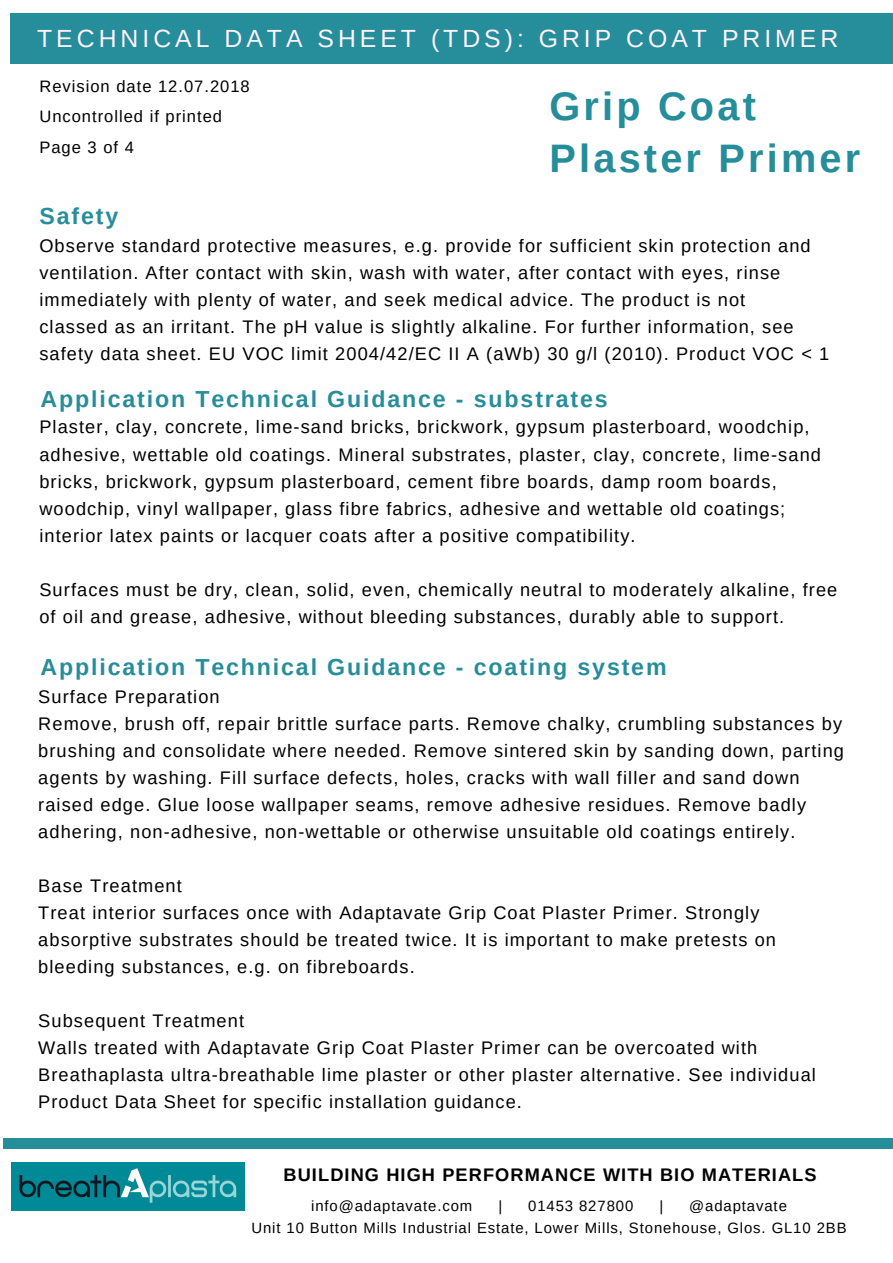
<style>
.page{position:relative;width:893px;height:1263px;background:#fff}
.page>*{position:absolute;margin:0;border:0;box-sizing:border-box;transform-origin:0 0}
.t1{font:700 39.75px/51.8px "Arimo";letter-spacing:.08em;color:#268d9a}
.t2{font:24.9px "Arimo";letter-spacing:.16em;color:#fff1fa}
.t3{font:700 23.25px "Arimo";letter-spacing:.08em;color:#268d9a}
.t4{font:18.15px/27px "Arimo";letter-spacing:.06em;color:#000}
.t5{font:700 18.15px "Arimo";letter-spacing:.06em;color:#000}
.t6{font:16.5px/30.5px "Arimo";letter-spacing:.06em;color:#000}
.t7{font:14.85px "Arimo";letter-spacing:.06em;color:#000}
</style>
<div class="page">
<div style="left:10px;top:14px;width:883px;height:50px;background:#268d9a"></div>
<div style="left:3px;top:1138px;width:890px;height:10px;background:#268d9a"></div>
<img style="left:11px;top:1162px;width:233px;height:48px">
<h2 class="t2" style="left:37px;top:24px;width:803px">TECHNICAL DATA SHEET (TDS): GRIP COAT PRIMER</h2>
<p class="t6" style="left:39px;top:71px;width:212px">Revision date 12.07.2018<br>Uncontrolled if printed<br>Page 3 of 4</p>
<h1 class="t1" style="left:549px;top:80px;width:312px">Grip Coat<br>Plaster Primer</h1>
<p class="t3" style="left:39px;top:203px;width:80px">Safety</p>
<p class="t4" style="left:39px;top:232px;width:791px">Observe standard protective measures, e.g. provide for sufficient skin protection and ventilation. After contact with skin, wash with water, after contact with eyes, rinse immediately with plenty of water, and seek medical advice. The product is not<br>classed as an irritant. The pH value is slightly alkaline. For further information, see safety data sheet. EU VOC limit 2004/42/EC II A (aWb) 30 g/l (2010). Product VOC &lt; 1</p>
<p class="t3" style="left:41px;top:386px;width:569px">Application Technical Guidance - substrates</p>
<p class="t4" style="left:39px;top:414px;width:783px">Plaster, clay, concrete, lime-sand bricks, brickwork, gypsum plasterboard, woodchip, adhesive, wettable old coatings. Mineral substrates, plaster, clay, concrete, lime-sand bricks, brickwork, gypsum plasterboard, cement fibre boards, damp room boards, woodchip, vinyl wallpaper, glass fibre fabrics, adhesive and wettable old coatings; interior latex paints or lacquer coats after a positive compatibility.</p>
<p class="t4" style="left:39px;top:576px;width:799px">Surfaces must be dry, clean, solid, even, chemically neutral to moderately alkaline, free of oil and grease, adhesive, without bleeding substances, durably able to support.</p>
<p class="t3" style="left:41px;top:654px;width:628px">Application Technical Guidance - coating system</p>
<p class="t4" style="left:38px;top:683px;width:807px">Surface Preparation<br>Remove, brush off, repair brittle surface parts. Remove chalky, crumbling substances by brushing and consolidate where needed. Remove sintered skin by sanding down, parting agents by washing. Fill surface defects, holes, cracks with wall filler and sand down raised edge. Glue loose wallpaper seams, remove adhesive residues. Remove badly adhering, non-adhesive, non-wettable or otherwise unsuitable old coatings entirely.</p>
<p class="t4" style="left:38px;top:872px;width:739px">Base Treatment<br>Treat interior surfaces once with Adaptavate Grip Coat Plaster Primer. Strongly absorptive substrates should be treated twice. It is important to make pretests on bleeding substances, e.g. on fibreboards.</p>
<p class="t4" style="left:38px;top:1007px;width:779px">Subsequent Treatment<br>Walls treated with Adaptavate Grip Coat Plaster Primer can be overcoated with Breathaplasta ultra-breathable lime plaster or other plaster alternative. See individual Product Data Sheet for specific installation guidance.</p>
<p class="t5" style="left:283px;top:1165px;width:535px">BUILDING HIGH PERFORMANCE WITH BIO MATERIALS</p>
<p class="t7" style="left:311px;top:1197px;width:163px">info@adaptavate.com</p>
<p class="t7" style="left:498px;top:1197px;width:5px">|</p>
<p class="t7" style="left:528px;top:1197px;width:107px">01453 827800</p>
<p class="t7" style="left:659px;top:1197px;width:5px">|</p>
<p class="t7" style="left:689px;top:1197px;width:99px">@adaptavate</p>
<p class="t7" style="left:251px;top:1220px;width:597px">Unit 10 Button Mills Industrial Estate, Lower Mills, Stonehouse, Glos. GL10 2BB</p>
</div>
